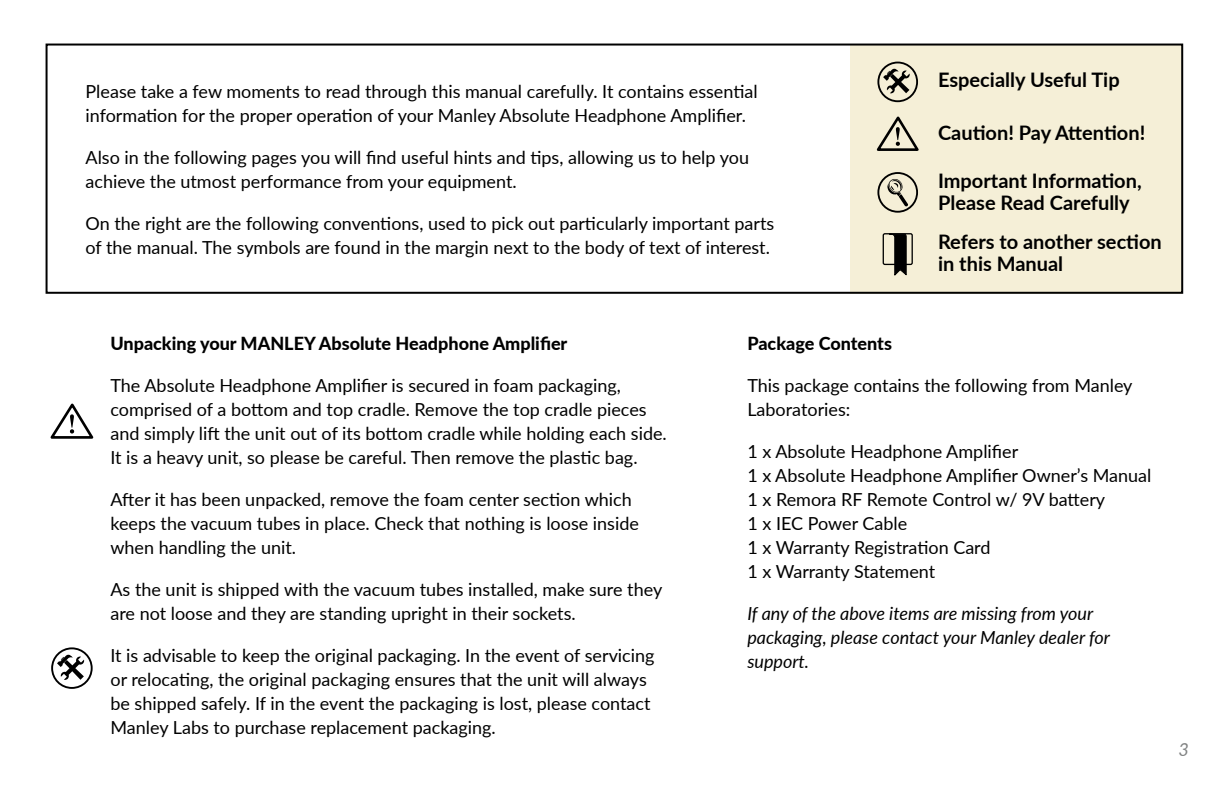
<style>
.page{position:relative;width:1224px;height:792px;background:#fff}
.page>*{position:absolute;margin:0;border:0;box-sizing:border-box;transform-origin:0 0}
.t1{font:700 20px/22px "Lato";color:#000}
.t2{font:18px/24px "Lato";color:#000}
.t3{font:italic 18px/24px "Lato";color:#000}
.t4{font:800 18px "Lato";color:#000}
.t5{font:italic 18px "Lato";color:#818383}
</style>
<div class="page">
<div style="left:850px;top:45px;width:332px;height:248px;background:#f5efd7"></div>
<svg style="left:876px;top:116px;width:43px;height:35px"></svg>
<div style="left:877px;top:172px;width:41px;height:41px;border:2px solid #000;border-radius:50%"></div>
<svg style="left:887px;top:179px;width:21px;height:27px"></svg>
<div style="left:883px;top:233px;width:30px;height:32px;border:1px solid #000;border-radius:2px"></div>
<svg style="left:889px;top:233px;width:18px;height:43px"></svg>
<div style="left:877px;top:62px;width:41px;height:40px;border:2px solid #000;border-radius:50%"></div>
<svg style="left:883px;top:69px;width:27px;height:24px"></svg>
<svg style="left:50px;top:403px;width:44px;height:36px"></svg>
<div style="left:51px;top:647px;width:42px;height:42px;border:2px solid #000;border-radius:50%"></div>
<svg style="left:57px;top:655px;width:27px;height:25px"></svg>
<div style="left:46px;top:44px;width:1137px;height:250px;border:2px solid #000"></div>
<p class="t2" style="left:86px;top:79px;width:674px">Please take a few moments to read through this manual carefully. It contains essential information for the proper operation of your Manley Absolute Headphone Amplifier.</p>
<p class="t2" style="left:86px;top:145px;width:665px">Also in the following pages you will find useful hints and tips, allowing us to help you achieve the utmost performance from your equipment.</p>
<p class="t2" style="left:86px;top:211px;width:690px">On the right are the following conventions, used to pick out particularly important parts of the manual. The symbols are found in the margin next to the body of text of interest.</p>
<p class="t1" style="left:938px;top:68px;width:183px">Especially Useful Tip</p>
<p class="t1" style="left:938px;top:121px;width:209px">Caution! Pay Attention!</p>
<p class="t1" style="left:938px;top:169px;width:205px">Important Information,<br>Please Read Carefully</p>
<p class="t1" style="left:938px;top:230px;width:225px">Refers to another section in this Manual</p>
<p class="t4" style="left:110px;top:330px;width:458px">Unpacking your MANLEY Absolute Headphone Amplifier</p>
<p class="t2" style="left:110px;top:372px;width:558px">The Absolute Headphone Amplifier is secured in foam packaging, comprised of a bottom and top cradle. Remove the top cradle pieces and simply lift the unit out of its bottom cradle while holding each side.<br>It is a heavy unit, so please be careful. Then remove the plastic bag.</p>
<p class="t2" style="left:110px;top:486px;width:530px">After it has been unpacked, remove the foam center section which keeps the vacuum tubes in place. Check that nothing is loose inside when handling the unit.</p>
<p class="t2" style="left:110px;top:576px;width:553px">As the unit is shipped with the vacuum tubes installed, make sure they are not loose and they are standing upright in their sockets.</p>
<p class="t2" style="left:110px;top:642px;width:546px">It is advisable to keep the original packaging. In the event of servicing or relocating, the original packaging ensures that the unit will always be shipped safely. If in the event the packaging is lost, please contact Manley Labs to purchase replacement packaging.</p>
<p class="t4" style="left:747px;top:330px;width:146px">Package Contents</p>
<p class="t2" style="left:747px;top:372px;width:387px">This package contains the following from Manley<br>Laboratories:</p>
<p class="t2" style="left:747px;top:438px;width:406px">1 x Absolute Headphone Amplifier<br>1 x Absolute Headphone Amplifier Owner’s Manual<br>1 x Remora RF Remote Control w/ 9V battery<br>1 x IEC Power Cable<br>1 x Warranty Registration Card<br>1 x Warranty Statement</p>
<p class="t3" style="left:747px;top:600px;width:364px">If any of the above items are missing from your packaging, please contact your Manley dealer for support.</p>
<p class="t5" style="left:1179px;top:737px;width:12px">3</p>
</div>
